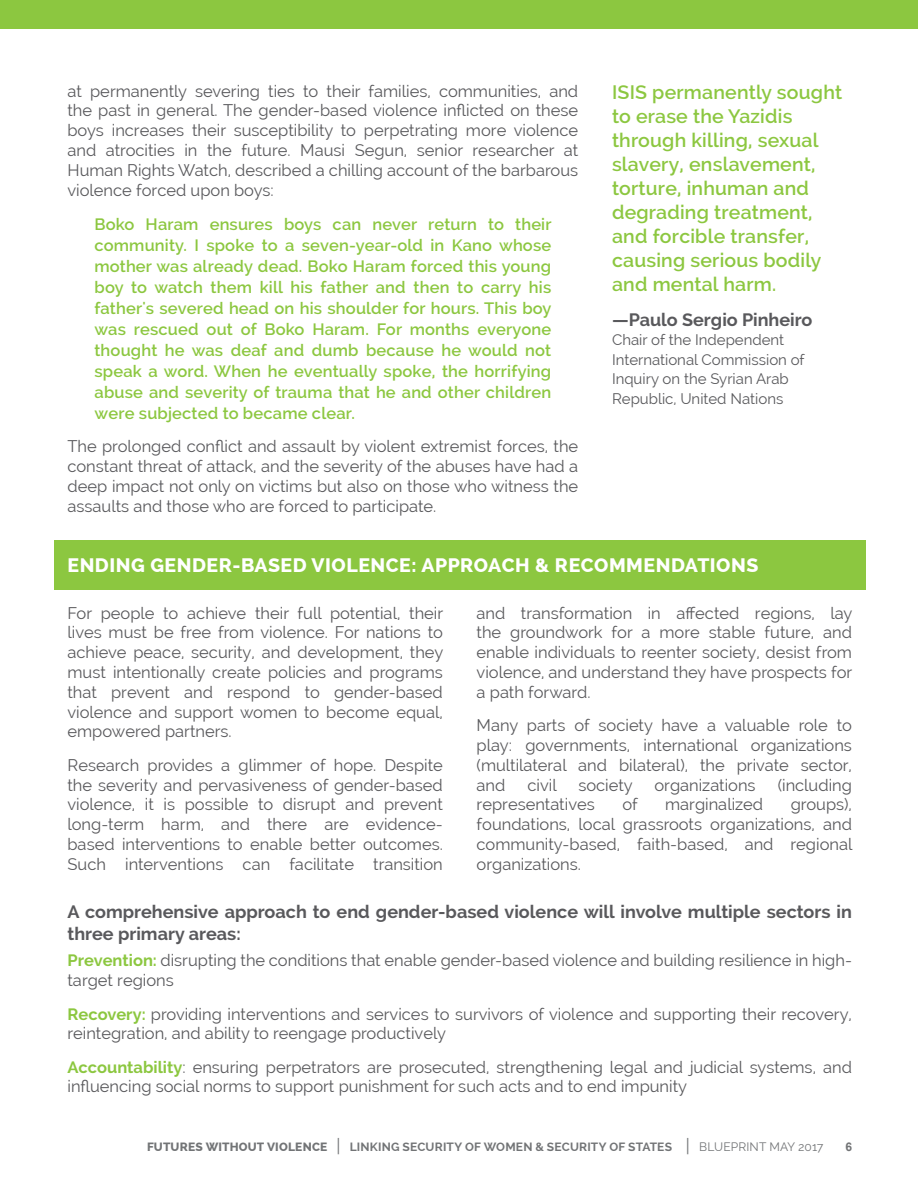
<style>
.page{position:relative;width:918px;height:1188px;background:#fff}
.page>*{position:absolute;margin:0;border:0;box-sizing:border-box;transform-origin:0 0}
.t1{font:600 19.5px/24px "Raleway";letter-spacing:.01em;color:#8cc740}
.t2{font:800 19.5px "Raleway";letter-spacing:.025em;color:#fff}
.t3{font:700 18px/21.6px "Raleway";color:#59595c}
.t4{font:16.5px/19.8px "Raleway";color:#59595c;text-align:justify}
.t5{font:600 16.5px/21px "Raleway";letter-spacing:.01em;color:#8cc740;text-align:justify}
.t6{font:15px/19.5px "Raleway";color:#59595c}
.t7{font:700 12px "Raleway";letter-spacing:.015em;color:#727476}
.t8{font:700 12px "Arial";color:#727476}
.s1{font-weight:700;color:#8cc740}
.s2{font-weight:800}
.s3{font-weight:400;font-size:18px}
.s4{font-weight:400}
</style>
<div class="page">
<div style="left:0;top:0;width:918px;height:29px;background:#8cc740"></div>
<div style="left:54px;top:540px;width:812px;height:50px;background:#8cc740"></div>
<p class="t4" style="left:68px;top:81px;width:512px">at permanently severing ties to their families, communities, and the past in general. The gender-based violence inflicted on these boys increases their susceptibility to perpetrating more violence and atrocities in the future. Mausi Segun, senior researcher at Human Rights Watch, described a chilling account of the barbarous violence forced upon boys:</p>
<p class="t5" style="left:94px;top:214px;width:459px">Boko Haram ensures boys can never return to their community. I spoke to a seven-year-old in Kano whose mother was already dead. Boko Haram forced this young boy to watch them kill his father and then to carry his father's severed head on his shoulder for hours. This boy was rescued out of Boko Haram. For months everyone thought he was deaf and dumb because he would not speak a word. When he eventually spoke, the horrifying abuse and severity of trauma that he and other children were subjected to became clear.</p>
<p class="t4" style="left:68px;top:437px;width:512px">The prolonged conflict and assault by violent extremist forces, the constant threat of attack, and the severity of the abuses have had a deep impact not only on victims but also on those who witness the assaults and those who are forced to participate.</p>
<p class="t1" style="left:612px;top:81px;width:232px">ISIS permanently sought to erase the Yazidis through killing, sexual slavery, enslavement, torture, inhuman and degrading treatment, and forcible transfer, causing serious bodily and mental harm.</p>
<p class="t3" style="left:612px;top:309px;width:202px">—Paulo Sergio Pinheiro</p>
<p class="t6" style="left:612px;top:330px;width:194px">Chair of the Independent<br>International Commission of<br>Inquiry on the Syrian Arab<br>Republic, United Nations</p>
<p class="t2" style="left:68px;top:554px;width:692px">ENDING GENDER-BASED VIOLENCE: APPROACH &amp; RECOMMENDATIONS</p>
<p class="t4" style="left:68px;top:603px;width:377px">For people to achieve their full potential, their lives must be free from violence. For nations to achieve peace, security, and development, they must intentionally create policies and programs that prevent and respond to gender-based violence and support women to become equal, empowered partners.</p>
<p class="t4" style="left:68px;top:755px;width:377px">Research provides a glimmer of hope. Despite the severity and pervasiveness of gender-based violence, it is possible to disrupt and prevent long-term harm, and there are evidence&shy;based interventions to enable better outcomes.<br>Such interventions can facilitate transition</p>
<p class="t4" style="left:477px;top:603px;width:377px">and transformation in affected regions, lay the groundwork for a more stable future, and enable individuals to reenter society, desist from violence, and understand they have prospects for a path forward.</p>
<p class="t4" style="left:477px;top:715px;width:377px">Many parts of society have a valuable role to play: governments, international organizations (multilateral and bilateral), the private sector, and</p>
<p class="t4" style="left:528px;top:775px;width:31px">civil</p>
<p class="t4" style="left:578px;top:775px;width:56px">society</p>
<p class="t4" style="left:654px;top:775px;width:103px">organizations</p>
<p class="t4" style="left:778px;top:775px;width:76px">(including</p>
<p class="t4" style="left:477px;top:795px;width:120px">representatives</p>
<p class="t4" style="left:622px;top:795px;width:17px">of</p>
<p class="t4" style="left:665px;top:795px;width:100px">marginalized</p>
<p class="t4" style="left:477px;top:795px;width:377px;text-indent:314px">groups), foundations, local grassroots organizations, and community-based, faith-based, and regional organizations.</p>
<p class="t3" style="left:68px;top:901px;width:786px">A comprehensive approach to end gender-based violence will involve multiple sectors in three primary areas:</p>
<p class="t4" style="left:68px;top:951px;width:786px"><span class="s1">Prevention:</span> disrupting the conditions that enable gender-based violence and building resilience in high&shy;target regions</p>
<p class="t4" style="left:68px;top:1004px;width:786px"><span class="s1">Recovery:</span> providing interventions and services to survivors of violence and supporting their recovery, reintegration, and ability to reengage productively</p>
<p class="t4" style="left:68px;top:1057px;width:786px"><span class="s1">Accountability</span>: ensuring perpetrators are prosecuted, strengthening legal and judicial systems, and influencing social norms to support punishment for such acts and to end impunity</p>
<p class="t7" style="left:147px;top:1140px;width:678px"><span class="s2">FUTURES WITHOUT VIOLENCE</span> <span class="s3">|</span> LINKING SECURITY OF WOMEN &amp; SECURITY OF STATES <span class="s3">|</span> <span class="s4">BLUEPRINT MAY 2017</span></p>
<p class="t8" style="left:845px;top:1139px;width:8px">6</p>
</div>
